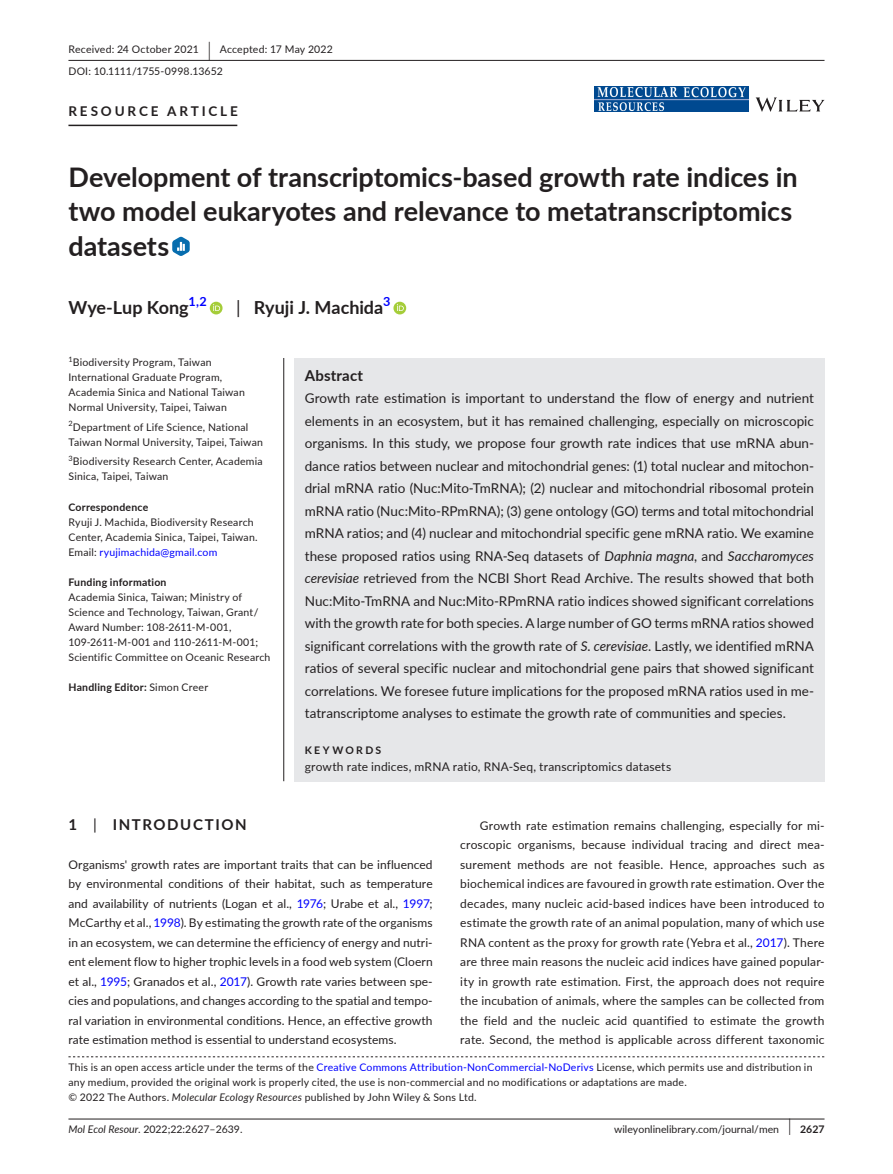
<style>
.page{position:relative;width:893px;height:1174px;background:#fff}
.page>*{position:absolute;margin:0;border:0;box-sizing:border-box;transform-origin:0 0}
.t1{font:700 27px/34.5px "Lato";letter-spacing:-.005em;color:#231f20}
.t2{font:700 18px "Lato";color:#231f20}
.t3{font:700 15px "Lato";letter-spacing:.1em;color:#231f20}
.t4{font:700 15px "Lato";letter-spacing:.015em;color:#231f20}
.t5{font:13.5px/22.5px "Lato";color:#231f20;text-align:justify}
.t6{font:700 13.5px "Lato";letter-spacing:.21em;color:#231f20}
.t7{font:700 12.6px "Lato";color:#00f}
.t8{font:12px/19.5px "Lato";letter-spacing:.01em;color:#231f20;text-align:justify}
.t9{font:10.5px/15px "Lato";letter-spacing:.02em;color:#231f20}
.t10{font:10.5px "Lato";color:#231f20}
.t11{font:700 10.5px "Lato";letter-spacing:.02em;color:#231f20}
.t12{font:700 10.5px "Lato";letter-spacing:.22em;color:#231f20}
.t13{font:7.35px "Lato";color:#231f20}
.s1{font-size:19.65px}
.s2{font-weight:400}
.s3{color:#00f}
.s4{font-style:italic}
.s5{font-size:17.4px}
.s6{font-weight:700}
</style>
<div class="page">
<hr style="left:68px;top:1118px;width:756px;height:1px;background:#231f20">
<svg style="left:756px;top:97px;width:68px;height:15px"></svg>
<img style="left:595px;top:86px;width:153px;height:26px">
<hr style="left:68px;top:60px;width:756px;height:1px;background:#231f20">
<hr style="left:68px;top:125px;width:169px;height:1px;background:#231f20">
<svg style="left:172px;top:237px;width:18px;height:19px"></svg>
<div style="left:210px;top:302px;width:13px;height:12px;background:#a5cd39;border-radius:50%"></div>
<svg style="left:213px;top:304px;width:7px;height:7px"></svg>
<div style="left:393px;top:302px;width:13px;height:12px;background:#a5cd39;border-radius:50%"></div>
<svg style="left:397px;top:304px;width:7px;height:7px"></svg>
<div style="left:294px;top:358px;width:530px;height:423px;background:#e6e7e9"></div>
<hr style="left:283px;top:358px;width:1px;height:423px;background:#231f20">
<svg style="left:68px;top:1056px;width:756px;height:1px"></svg>
<p class="t9" style="left:68px;top:38px;width:266px;line-height:21.8px">Received: 24 October 2021 <span class="s1">|</span> Accepted: 17 May 2022<br>DOI: 10.1111/1755-0998.13652</p>
<p class="t6" style="left:68px;top:101px;width:171px">RESOURCE ARTICLE</p>
<h1 class="t1" style="left:68px;top:159px;width:731px">Development of transcriptomics-based growth rate indices in two model eukaryotes and relevance to metatranscriptomics datasets</h1>
<h2 class="t2" style="left:68px;top:295px;width:122px">Wye-Lup Kong</h2>
<p class="t7" style="left:188px;top:292px;width:20px">1,2</p>
<h2 class="t2" style="left:236px;top:295px;width:149px"><span class="s2">|</span> Ryuji J. Machida</h2>
<p class="t7" style="left:383px;top:292px;width:9px">3</p>
<p class="t13" style="left:68px;top:354px;width:6px">1</p>
<p class="t9" style="left:68px;top:355px;width:178px;text-indent:4px">Biodiversity Program, Taiwan International Graduate Program, Academia Sinica and National Taiwan Normal University, Taipei, Taiwan</p>
<p class="t9" style="left:68px;top:419px;width:196px"><sup>2</sup>Department of Life Science, National<br>Taiwan Normal University, Taipei, Taiwan</p>
<p class="t9" style="left:68px;top:454px;width:196px"><sup>3</sup>Biodiversity Research Center, Academia<br>Sinica, Taipei, Taiwan</p>
<p class="t11" style="left:68px;top:499px;width:81px">Correspondence</p>
<p class="t9" style="left:68px;top:514px;width:191px">Ryuji J. Machida, Biodiversity Research<br>Center, Academia Sinica, Taipei, Taiwan.<br>Email: <span class="s3">ryujimachida@gmail.com</span></p>
<p class="t11" style="left:68px;top:574px;width:100px">Funding information</p>
<p class="t9" style="left:68px;top:589px;width:204px">Academia Sinica, Taiwan; Ministry of Science and Technology, Taiwan, Grant/ Award Number: 108-2611-M-001, 109-2611-M-001 and 110-2611-M-001; Scientific Committee on Oceanic Research</p>
<p class="t11" style="left:68px;top:679px;width:141px">Handling Editor: <span class="s2">Simon Creer</span></p>
<p class="t4" style="left:305px;top:364px;width:60px">Abstract</p>
<p class="t5" style="left:305px;top:386px;width:511px">Growth rate estimation is important to understand the flow of energy and nutrient elements in an ecosystem, but it has remained challenging, especially on microscopic organisms. In this study, we propose four growth rate indices that use mRNA abun&shy;dance ratios between nuclear and mitochondrial genes: (1) total nuclear and mitochon&shy;drial mRNA ratio (Nuc:Mito-TmRNA); (2) nuclear and mitochondrial ribosomal protein mRNA ratio (Nuc:Mito-RPmRNA); (3) gene ontology (GO) terms and total mitochondrial mRNA ratios; and (4) nuclear and mitochondrial specific gene mRNA ratio. We examine these proposed ratios using RNA-Seq datasets of <span class="s4">Daphnia magna</span>, and <span class="s4">Saccharomyces cerevisiae</span> retrieved from the NCBI Short Read Archive. The results showed that both Nuc:Mito-TmRNA and Nuc:Mito-RPmRNA ratio indices showed significant correlations with the growth rate for both species. A large number of GO terms mRNA ratios showed significant correlations with the growth rate of <span class="s4">S. cerevisiae</span>. Lastly, we identified mRNA ratios of several specific nuclear and mitochondrial gene pairs that showed significant correlations. We foresee future implications for the proposed mRNA ratios used in me&shy;tatranscriptome analyses to estimate the growth rate of communities and species.</p>
<p class="t12" style="left:305px;top:742px;width:78px">KEYWORDS</p>
<p class="t8" style="left:305px;top:756px;width:368px">growth rate indices, mRNA ratio, RNA-Seq, transcriptomics datasets</p>
<p class="t3" style="left:68px;top:813px;width:180px">1 <span class="s2">|</span> INTRODUCTION</p>
<p class="t8" style="left:68px;top:854px;width:366px">Organisms' growth rates are important traits that can be influenced by environmental conditions of their habitat, such as temperature and availability of nutrients (Logan et al., <span class="s3">1976</span>; Urabe et al., <span class="s3">1997</span>; McCarthy et al., <span class="s3">1998</span>). By estimating the growth rate of the organisms in an ecosystem, we can determine the efficiency of energy and nutri&shy;ent element flow to higher trophic levels in a food web system (Cloern et al., <span class="s3">1995</span>; Granados et al., <span class="s3">2017</span>). Growth rate varies between spe&shy;cies and populations, and changes according to the spatial and tempo&shy;ral variation in environmental conditions. Hence, an effective growth rate estimation method is essential to understand ecosystems.</p>
<p class="t8" style="left:460px;top:815px;width:366px;text-indent:20px">Growth rate estimation remains challenging, especially for mi&shy;croscopic organisms, because individual tracing and direct mea&shy;surement methods are not feasible. Hence, approaches such as biochemical indices are favoured in growth rate estimation. Over the decades, many nucleic acid-based indices have been introduced to estimate the growth rate of an animal population, many of which use RNA content as the proxy for growth rate (Yebra et al., <span class="s3">2017</span>). There are three main reasons the nucleic acid indices have gained popular&shy;ity in growth rate estimation. First, the approach does not require the incubation of animals, where the samples can be collected from the field and the nucleic acid quantified to estimate the growth rate. Second, the method is applicable across different taxonomic</p>
<p class="t9" style="left:68px;top:1059px;width:746px">This is an open access article under the terms of the <span class="s3">Creative Commons Attribution-NonCommercial-NoDerivs</span> License, which permits use and distribution in any medium, provided the original work is properly cited, the use is non-commercial and no modifications or adaptations are made.<br>© 2022 The Authors. <span class="s4">Molecular Ecology Resources</span> published by John Wiley &amp; Sons Ltd.</p>
<p class="t10" style="left:68px;top:1121px;width:176px"><span class="s4">Mol Ecol Resour.</span> 2022;22:2627–2639.</p>
<p class="t10" style="left:614px;top:1121px;width:212px">wileyonlinelibrary.com/journal/men <span class="s5">|</span> <span class="s6">2627</span></p>
</div>
